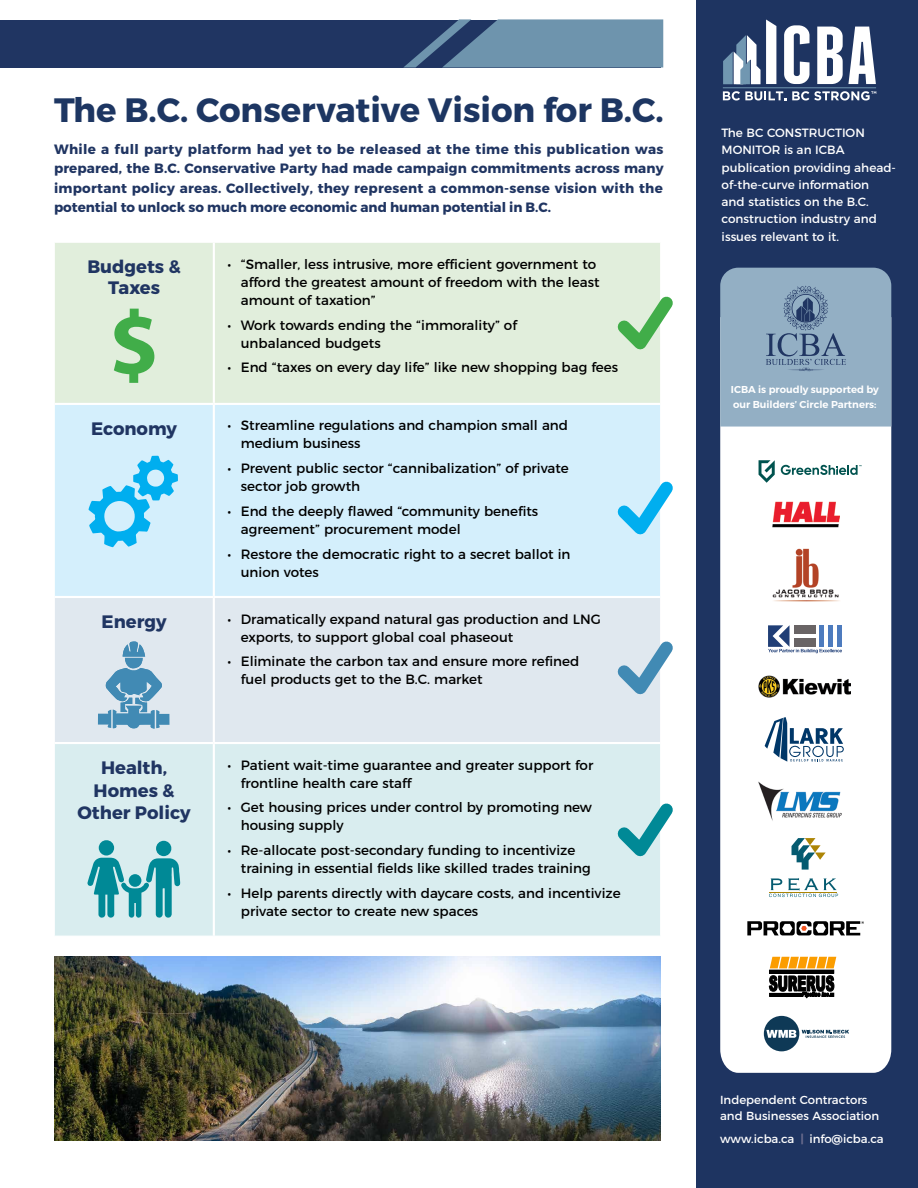
<style>
.page{position:relative;width:918px;height:1188px;background:#fff}
.page>*{position:absolute;margin:0;border:0;box-sizing:border-box;transform-origin:0 0}
.t1{font:700 91.05px "Myriad Pro";color:#41ad49}
.t2{font:700 33.75px "Montserrat";color:#1d3662}
.t3{font:700 18px/22.5px "Montserrat";color:#203562;text-align:center}
.t4{font:13.5px/18px "Montserrat";color:#000}
.t5{font:700 13.5px/19.5px "Montserrat";color:#203562;text-align:justify}
.t6{font:12px/17.2px "Montserrat";color:#fff}
.t7{font:11.7px/16.5px "Montserrat";color:#fff}
.t8{font:600 10.05px/15px "Montserrat";color:#fff}
.s1{font-weight:700;color:#6b6c8d}
</style>
<div class="page">
<img style="left:54px;top:957px;width:607px;height:183px">
<div style="left:0;top:20px;width:661px;height:48px;background:#203562"></div>
<svg style="left:403px;top:19px;width:260px;height:49px"></svg>
<div style="left:697px;top:0;width:221px;height:1188px;background:#1e3461"></div>
<div style="left:720px;top:427px;width:171px;height:646px;background:#fff"></div>
<svg style="left:723px;top:91px;width:153px;height:10px"></svg>
<hr style="left:723px;top:87px;width:153px;height:1px;background:#7197b1">
<svg style="left:784px;top:25px;width:26px;height:59px"></svg>
<svg style="left:817px;top:27px;width:59px;height:57px"></svg>
<svg style="left:723px;top:20px;width:53px;height:64px"></svg>
<svg style="left:720px;top:268px;width:171px;height:159px;background:#8da9bf"></svg>
<div style="left:764px;top:1016px;width:35px;height:35px;background:#0e3956;border-radius:50%"></div>
<svg style="left:766px;top:1030px;width:30px;height:8px"></svg>
<svg style="left:802px;top:1030px;width:47px;height:8px"></svg>
<img style="left:772px;top:502px;width:67px;height:26px">
<img style="left:770px;top:546px;width:72px;height:58px">
<img style="left:758px;top:675px;width:93px;height:23px">
<img style="left:758px;top:782px;width:84px;height:39px">
<img style="left:768px;top:649px;width:74px;height:3px">
<svg style="left:768px;top:625px;width:22px;height:22px"></svg>
<div style="left:794px;top:639px;width:21px;height:8px;background:#696465"></div>
<div style="left:794px;top:625px;width:21px;height:9px;background:#696465"></div>
<hr style="left:820px;top:625px;width:4px;height:22px;background:#4d7bbe">
<div style="left:828px;top:625px;width:5px;height:22px;background:#4d7bbe"></div>
<hr style="left:837px;top:625px;width:4px;height:22px;background:#4d7bbe">
<div style="left:769px;top:970px;width:65px;height:3px;border:1px solid #000"></div>
<svg style="left:769px;top:976px;width:65px;height:22px"></svg>
<svg style="left:770px;top:957px;width:66px;height:11px"></svg>
<svg style="left:781px;top:465px;width:81px;height:10px"></svg>
<svg style="left:759px;top:460px;width:16px;height:23px"></svg>
<svg style="left:765px;top:717px;width:79px;height:45px;background:#adbece"></svg>
<svg style="left:792px;top:838px;width:34px;height:32px"></svg>
<svg style="left:769px;top:878px;width:69px;height:19px"></svg>
<hr style="left:769px;top:892px;width:68px;height:1px;background:#ad8505">
<svg style="left:747px;top:921px;width:117px;height:14px;background:#72706f"></svg>
<div style="left:55px;top:243px;width:605px;height:160px;background:#e1eedc"></div>
<div style="left:55px;top:405px;width:605px;height:191px;background:#d4effc"></div>
<div style="left:55px;top:598px;width:605px;height:144px;background:#e0e8ef"></div>
<div style="left:55px;top:744px;width:605px;height:192px;background:#d9edef"></div>
<hr style="left:213px;top:243px;width:2px;height:160px;background:#fff">
<hr style="left:213px;top:405px;width:2px;height:191px;background:#fff">
<hr style="left:213px;top:598px;width:2px;height:144px;background:#fff">
<hr style="left:213px;top:744px;width:2px;height:192px;background:#fff">
<svg style="left:606px;top:285px;width:67px;height:78px"></svg>
<svg style="left:606px;top:470px;width:67px;height:78px"></svg>
<svg style="left:606px;top:630px;width:67px;height:78px;background:#c5d9e6"></svg>
<svg style="left:606px;top:792px;width:67px;height:78px;background:#b4dce0"></svg>
<svg style="left:88px;top:456px;width:90px;height:91px;background:#88d7f7"></svg>
<svg style="left:98px;top:641px;width:71px;height:88px;background:#97bdd4"></svg>
<svg style="left:87px;top:858px;width:93px;height:60px;background:#68b8c0"></svg>
<div style="left:99px;top:840px;width:15px;height:16px;background:#008996;border-radius:50%"></div>
<div style="left:156px;top:841px;width:16px;height:15px;background:#008996;border-radius:50%"></div>
<div style="left:129px;top:874px;width:12px;height:13px;background:#008996;border-radius:50%"></div>
<h2 class="t2" style="left:54px;top:89px;width:611px">The B.C. Conservative Vision for B.C.</h2>
<p class="t5" style="left:54px;top:139px;width:611px">While a full party platform had yet to be released at the time this publication was prepared, the B.C. Conservative Party had made campaign commitments across many important policy areas. Collectively, they represent a common-sense vision with the potential to unlock so much more economic and human potential in B.C.</p>
<h3 class="t3" style="left:87px;top:257px;width:95px;line-height:21px">Budgets &amp;<br>Taxes</h3>
<p class="t4" style="left:241px;top:254px;width:360px;text-indent:-14px">• “Smaller, less intrusive, more efficient government to afford the greatest amount of freedom with the least amount of taxation”</p>
<p class="t4" style="left:241px;top:315px;width:278px;text-indent:-14px">• Work towards ending the “immorality” of unbalanced budgets</p>
<p class="t4" style="left:227px;top:357px;width:392px">• End “taxes on every day life” like new shopping bag fees</p>
<h1 class="t1" style="left:109px;top:285px;width:52px">$</h1>
<h3 class="t3" style="left:91px;top:418px;width:88px">Economy</h3>
<p class="t4" style="left:241px;top:416px;width:329px;text-indent:-14px">• Streamline regulations and champion small and medium business</p>
<p class="t4" style="left:241px;top:458px;width:330px;text-indent:-14px">• Prevent public sector “cannibalization” of private sector job growth</p>
<p class="t4" style="left:241px;top:501px;width:299px;text-indent:-14px">• End the deeply flawed “community benefits agreement” procurement model</p>
<p class="t4" style="left:241px;top:544px;width:331px;text-indent:-14px">• Restore the democratic right to a secret ballot in union votes</p>
<h3 class="t3" style="left:102px;top:611px;width:67px">Energy</h3>
<p class="t4" style="left:241px;top:609px;width:362px;text-indent:-14px">• Dramatically expand natural gas production and LNG exports, to support global coal phaseout</p>
<p class="t4" style="left:241px;top:651px;width:340px;text-indent:-14px">• Eliminate the carbon tax and ensure more refined fuel products get to the B.C. market</p>
<h3 class="t3" style="left:78px;top:757px;width:115px">Health,<br>Homes &amp;<br>Other Policy</h3>
<p class="t4" style="left:241px;top:755px;width:354px;text-indent:-14px">• Patient wait-time guarantee and greater support for frontline health care staff</p>
<p class="t4" style="left:241px;top:797px;width:353px;text-indent:-14px">• Get housing prices under control by promoting new housing supply</p>
<p class="t4" style="left:241px;top:840px;width:351px;text-indent:-14px">• Re-allocate post-secondary funding to incentivize training in essential fields like skilled trades training</p>
<p class="t4" style="left:241px;top:883px;width:381px;text-indent:-14px">• Help parents directly with daycare costs, and incentivize private sector to create new spaces</p>
<p class="t6" style="left:722px;top:123px;width:176px">The BC CONSTRUCTION<br>MONITOR is an ICBA publication providing ahead&shy;of-the-curve information<br>and statistics on the B.C. construction industry and issues relevant to it.</p>
<p class="t8" style="left:731px;top:382px;width:149px">ICBA is proudly supported by our Builders’ Circle Partners:</p>
<p class="t7" style="left:720px;top:1090px;width:161px">Independent Contractors and Businesses Association</p>
<p class="t7" style="left:720px;top:1130px;width:165px">www.icba.ca <span class="s1">|</span> info@icba.ca</p>
</div>
